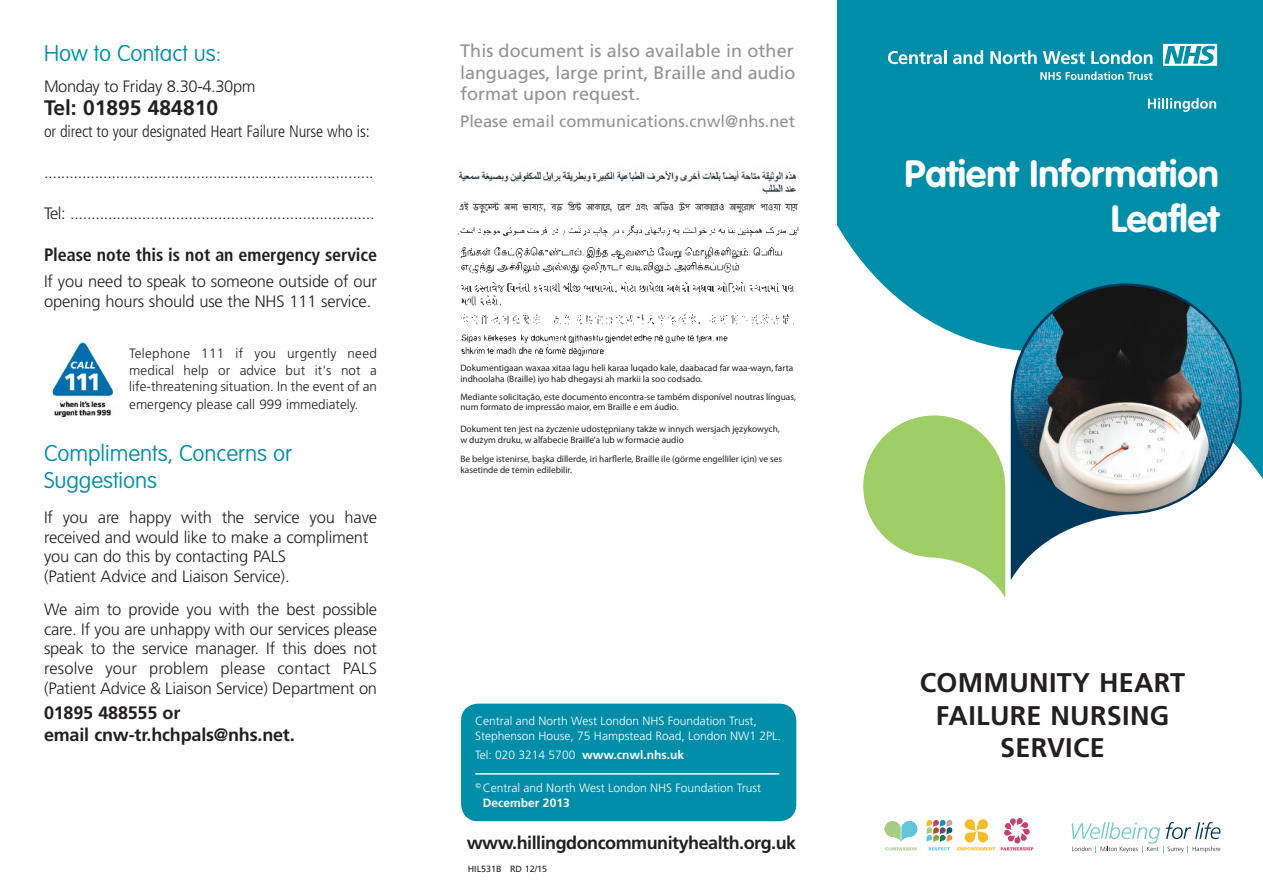
<style>
.page{position:relative;width:1263px;height:893px;background:#fff}
.page>*{position:absolute;margin:0;border:0;box-sizing:border-box;transform-origin:0 0}
.t1{font:700 37.5px/45px "VAG Rounded";color:#fff;text-align:right}
.t2{font:700 27px/32.4px "Frutiger";letter-spacing:.01em;color:#231f20;text-align:center}
.t3{font:100 22.5px/27px "VAG Rounded";color:#008da8}
.t4{font:700 21px "Frutiger";color:#231f20}
.t5{font:18px/21.6px "Frutiger";color:#919295;text-align:justify}
.t6{font:700 18px/21.6px "Frutiger";letter-spacing:-.01em;color:#231f20}
.t7{font:700 condensed 18px "Frutiger";letter-spacing:-.005em;color:#231f20}
.t8{font:700 18px "Frutiger";letter-spacing:-.03em;color:#231f20}
.t9{font:300 16.5px/19.8px "Frutiger";letter-spacing:-.01em;color:#231f20}
.t10{font:300 condensed 16.5px "Frutiger";letter-spacing:-.01em;color:#231f20}
.t11{font:16.5px "Frutiger";color:#919295}
.t12{font:300 13.5px/16.2px "Frutiger";color:#231f20;text-align:justify}
.t13{font:300 12px/15px "Frutiger";color:#fff}
.t14{font:9.3px/10.5px "Myriad Pro";color:#231f20}
.t15{font:9px "Frutiger LT";color:#231f20}
.s1{font-weight:700}
</style>
<div class="page">
<svg style="left:838px;top:0;width:425px;height:515px;fill:#008da8"></svg>
<svg style="left:1148px;top:98px;width:68px;height:14px"></svg>
<svg style="left:1040px;top:72px;width:112px;height:8px"></svg>
<svg style="left:888px;top:50px;width:58px;height:14px"></svg>
<svg style="left:953px;top:50px;width:30px;height:14px"></svg>
<svg style="left:990px;top:50px;width:47px;height:14px"></svg>
<svg style="left:1043px;top:51px;width:42px;height:13px"></svg>
<svg style="left:1091px;top:50px;width:61px;height:14px"></svg>
<svg style="left:1163px;top:44px;width:54px;height:22px"></svg>
<svg style="left:1011px;top:283px;width:231px;height:297px"></svg>
<svg style="left:863px;top:415px;width:142px;height:182px"></svg>
<img style="left:1014px;top:286px;width:225px;height:226px;border-radius:50%">
<div style="left:461px;top:704px;width:335px;height:117px;background:#008da8;border-radius:17px"></div>
<hr style="left:475px;top:773px;width:304px;height:2px;background:#fff">
<img style="left:458px;top:170px;width:339px;height:24px">
<img style="left:459px;top:201px;width:340px;height:12px">
<img style="left:457px;top:225px;width:342px;height:12px">
<img style="left:460px;top:247px;width:322px;height:27px">
<img style="left:461px;top:282px;width:333px;height:24px">
<img style="left:461px;top:314px;width:333px;height:11px">
<img style="left:461px;top:334px;width:267px;height:11px">
<img style="left:461px;top:347px;width:143px;height:9px">
<img style="left:52px;top:342px;width:61px;height:76px">
<svg style="left:1071px;top:822px;width:149px;height:31px"></svg>
<svg style="left:884px;top:821px;width:33px;height:29px"></svg>
<svg style="left:926px;top:818px;width:107px;height:32px"></svg>
<h3 class="t3" style="left:44px;top:42px;width:179px">How to Contact us:</h3>
<p class="t9" style="left:44px;top:78px;width:213px">Monday to Friday 8.30-4.30pm</p>
<p class="t4" style="left:44px;top:99px;width:175px">Tel: 01895 484810</p>
<p class="t10" style="left:44px;top:125px;width:327px">or direct to your designated Heart Failure Nurse who is:</p>
<p class="t9" style="left:44px;top:164px;width:331px">..............................................................................</p>
<p class="t9" style="left:44px;top:205px;width:332px">Tel: ........................................................................</p>
<p class="t7" style="left:44px;top:248px;width:335px">Please note this is not an emergency service</p>
<p class="t9" style="left:44px;top:273px;width:335px">If you need to speak to someone outside of our opening hours should use the NHS 111 service.</p>
<p class="t12" style="left:129px;top:347px;width:249px">Telephone 111 if you urgently need medical help or advice but it's not a life-threatening situation. In the event of an</p>
<p class="t12" style="left:129px;top:397px;width:231px">emergency please call 999 immediately.</p>
<h3 class="t3" style="left:44px;top:441px;width:250px">Compliments, Concerns or<br>Suggestions</h3>
<p class="t9" style="left:44px;top:508px;width:335px">If you are happy with the service you have received and would like to make a compliment you can do this by contacting PALS<br>(Patient Advice and Liaison Service).</p>
<p class="t9" style="left:44px;top:600px;width:335px;text-align:justify">We aim to provide you with the best possible care. If you are unhappy with our services please speak to the service manager. If this does not resolve your problem please contact PALS (Patient Advice &amp; Liaison Service) Department on</p>
<p class="t6" style="left:44px;top:703px;width:252px">01895 488555 or<br>email cnw-tr.hchpals@nhs.net.</p>
<p class="t5" style="left:460px;top:41px;width:337px">This document is also available in other languages, large print, Braille and audio format upon request.</p>
<p class="t11" style="left:460px;top:115px;width:337px">Please email communications.cnwl@nhs.net</p>
<p class="t14" style="left:460px;top:363px;width:334px">Dokumentigaan waxaa xitaa lagu heli karaa luqado kale, daabacad far waa-wayn, farta indhoolaha (Braille) iyo hab dhegaysi ah markii la soo codsado.</p>
<p class="t14" style="left:460px;top:392px;width:337px">Mediante solicitação, este documento encontra-se também disponível noutras línguas, num formato de impressão maior, em Braille e em áudio.</p>
<p class="t14" style="left:460px;top:425px;width:321px">Dokument ten jest na życzenie udostępniany także w innych wersjach językowych, w dużym druku, w alfabecie Braille’a lub w formacie audio</p>
<p class="t14" style="left:460px;top:455px;width:323px">Be belge istenirse, başka dillerde, iri harflerle, Braille ile (görme engelliler için) ve ses kasetinde de temin edilebilir.</p>
<p class="t13" style="left:475px;top:714px;width:307px">Central and North West London NHS Foundation Trust,<br>Stephenson House, 75 Hampstead Road, London NW1 2PL.</p>
<p class="t13" style="left:475px;top:749px;width:210px">Tel: 020 3214 5700 <span class="s1">www.cnwl.nhs.uk</span></p>
<p class="t13" style="left:483px;top:781px;width:280px;text-indent:-8px"><sup>©</sup> Central and North West London NHS Foundation Trust<br><span class="s1">December 2013</span></p>
<p class="t8" style="left:467px;top:836px;width:331px">www.hillingdoncommunityhealth.org.uk</p>
<p class="t15" style="left:468px;top:865px;width:81px">HIL531B RD 12/15</p>
<h1 class="t1" style="left:904px;top:154px;width:316px">Patient Information<br>Leaflet</h1>
<h2 class="t2" style="left:920px;top:669px;width:267px">COMMUNITY HEART<br>FAILURE NURSING<br>SERVICE</h2>
</div>
